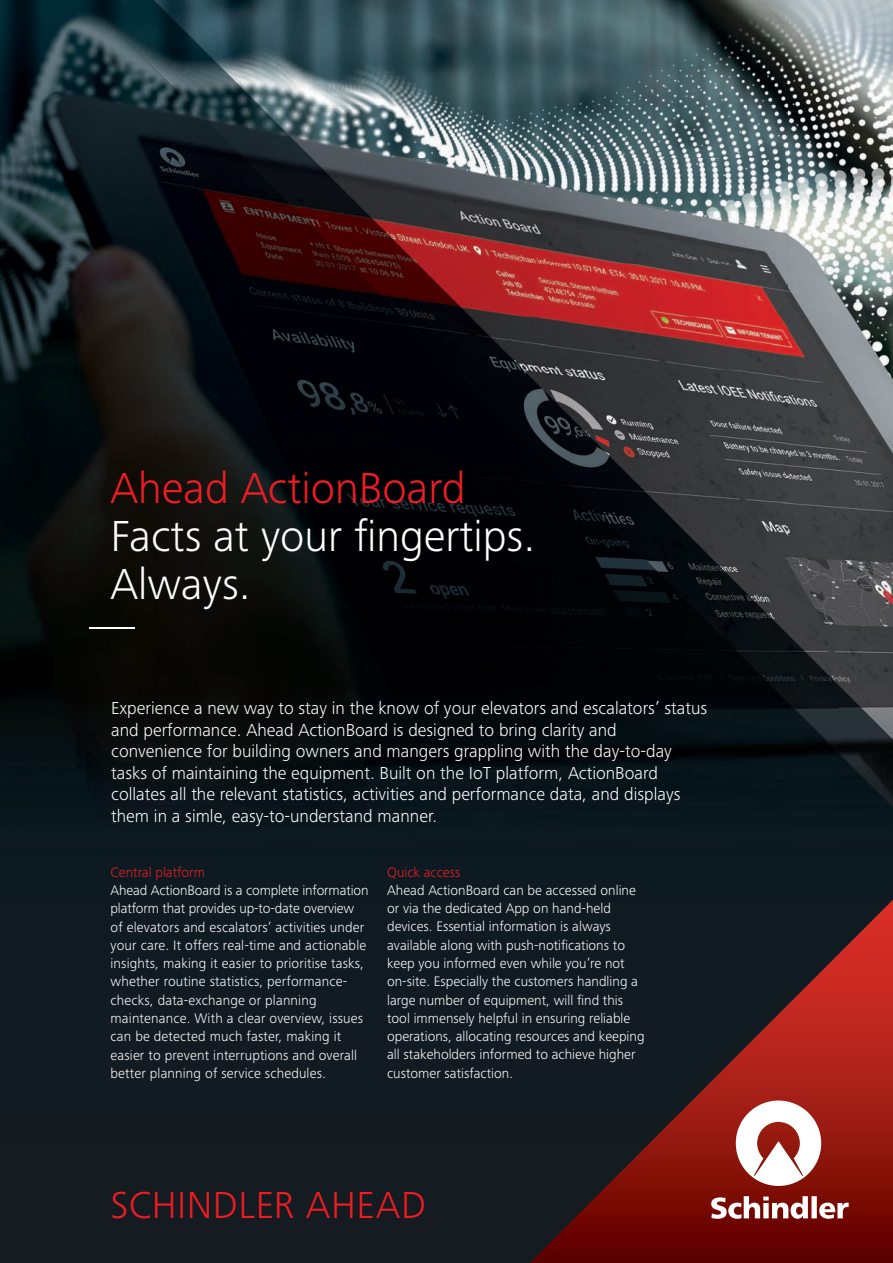
<style>
.page{position:relative;width:893px;height:1263px;background:#fff}
.page>*{position:absolute;margin:0;border:0;box-sizing:border-box;transform-origin:0 0}
.t1{font:300 45px/48px "Frutiger Next LTW1 G";color:#fff}
.t2{font:300 45px "Frutiger Next LTW1 G";color:#ee1d23}
.t3{font:300 39px "Frutiger Next LTW1 G";letter-spacing:.01em;color:#ee1d23}
.t4{font:300 18px/21.6px "Frutiger Next LTW1 G";color:#fff}
.t5{font:300 14.25px/18.3px "Frutiger Next LTW1 G";color:#fff}
.t6{font:300 14.25px "Frutiger Next LTW1 G";color:#ee1d23}
</style>
<div class="page">
<img style="left:248px;top:0;width:539px;height:105px">
<img style="left:787px;top:0;width:106px;height:686px">
<img style="left:301px;top:105px;width:487px;height:53px">
<img style="left:355px;top:158px;width:433px;height:53px">
<img style="left:409px;top:211px;width:379px;height:53px">
<img style="left:463px;top:264px;width:325px;height:53px">
<img style="left:517px;top:317px;width:271px;height:53px">
<img style="left:570px;top:370px;width:218px;height:52px">
<img style="left:624px;top:422px;width:164px;height:53px">
<img style="left:678px;top:475px;width:110px;height:53px">
<div style="left:732px;top:528px;width:56px;height:53px;background:#3b3b3f"></div>
<img style="left:786px;top:581px;width:2px;height:51px">
<img style="left:158px;top:0;width:90px;height:107px">
<img style="left:247px;top:93px;width:54px;height:83px">
<img style="left:210px;top:107px;width:38px;height:16px">
<img style="left:301px;top:147px;width:54px;height:82px">
<img style="left:355px;top:201px;width:54px;height:80px">
<img style="left:408px;top:255px;width:55px;height:79px">
<img style="left:462px;top:309px;width:55px;height:77px">
<img style="left:516px;top:363px;width:54px;height:76px">
<img style="left:570px;top:416px;width:54px;height:76px">
<img style="left:624px;top:470px;width:54px;height:74px">
<img style="left:678px;top:524px;width:54px;height:73px">
<img style="left:731px;top:578px;width:55px;height:71px">
<img style="left:785px;top:632px;width:55px;height:70px">
<img style="left:839px;top:686px;width:54px;height:68px">
<div style="left:0;top:857px;width:630px;height:406px;background:#121b21"></div>
<img style="left:630px;top:544px;width:53px;height:614px">
<img style="left:682px;top:597px;width:54px;height:510px">
<img style="left:735px;top:649px;width:53px;height:406px">
<img style="left:787px;top:702px;width:54px;height:301px">
<img style="left:840px;top:754px;width:53px;height:197px">
<img style="left:0;top:0;width:158px;height:857px">
<img style="left:157px;top:71px;width:53px;height:786px">
<img style="left:210px;top:123px;width:53px;height:734px">
<img style="left:262px;top:176px;width:53px;height:681px">
<img style="left:315px;top:229px;width:53px;height:628px">
<img style="left:367px;top:281px;width:53px;height:576px">
<img style="left:420px;top:334px;width:53px;height:523px">
<img style="left:472px;top:386px;width:53px;height:471px">
<img style="left:525px;top:439px;width:53px;height:418px">
<img style="left:578px;top:492px;width:52px;height:365px">
<img style="left:530px;top:1210px;width:363px;height:53px">
<img style="left:581px;top:1158px;width:312px;height:53px">
<img style="left:633px;top:1107px;width:260px;height:53px">
<img style="left:685px;top:1055px;width:208px;height:53px">
<img style="left:737px;top:1003px;width:156px;height:53px">
<img style="left:789px;top:951px;width:104px;height:53px">
<img style="left:841px;top:900px;width:52px;height:52px">
<svg style="left:711px;top:1100px;width:138px;height:119px"></svg>
<hr style="left:90px;top:628px;width:45px;height:1px;background:#fff">
<h1 class="t2" style="left:111px;top:462px;width:357px">Ahead ActionBoard</h1>
<h1 class="t1" style="left:111px;top:512px;width:426px">Facts at your fingertips.<br>Always.</h1>
<p class="t4" style="left:111px;top:697px;width:598px">Experience a new way to stay in the know of your elevators and escalators’ status and performance. Ahead ActionBoard is designed to bring clarity and convenience for building owners and mangers grappling with the day-to-day tasks of maintaining the equipment. Built on the IoT platform, ActionBoard collates all the relevant statistics, activities and performance data, and displays them in a simle, easy-to-understand manner.</p>
<p class="t6" style="left:111px;top:864px;width:96px">Central platform</p>
<p class="t5" style="left:111px;top:881px;width:259px">Ahead ActionBoard is a complete information platform that provides up-to-date overview of elevators and escalators’ activities under your care. It offers real-time and actionable insights, making it easier to prioritise tasks, whether routine statistics, performance&shy;checks, data-exchange or planning maintenance. With a clear overview, issues can be detected much faster, making it easier to prevent interruptions and overall better planning of service schedules.</p>
<p class="t6" style="left:387px;top:864px;width:75px">Quick access</p>
<p class="t5" style="left:387px;top:881px;width:259px">Ahead ActionBoard can be accessed online or via the dedicated App on hand-held devices. Essential information is always available along with push-notifications to keep you informed even while you’re not on-site. Especially the customers handling a large number of equipment, will find this tool immensely helpful in ensuring reliable operations, allocating resources and keeping all stakeholders informed to achieve higher customer satisfaction.</p>
<h2 class="t3" style="left:111px;top:1182px;width:317px">SCHINDLER AHEAD</h2>
</div>
